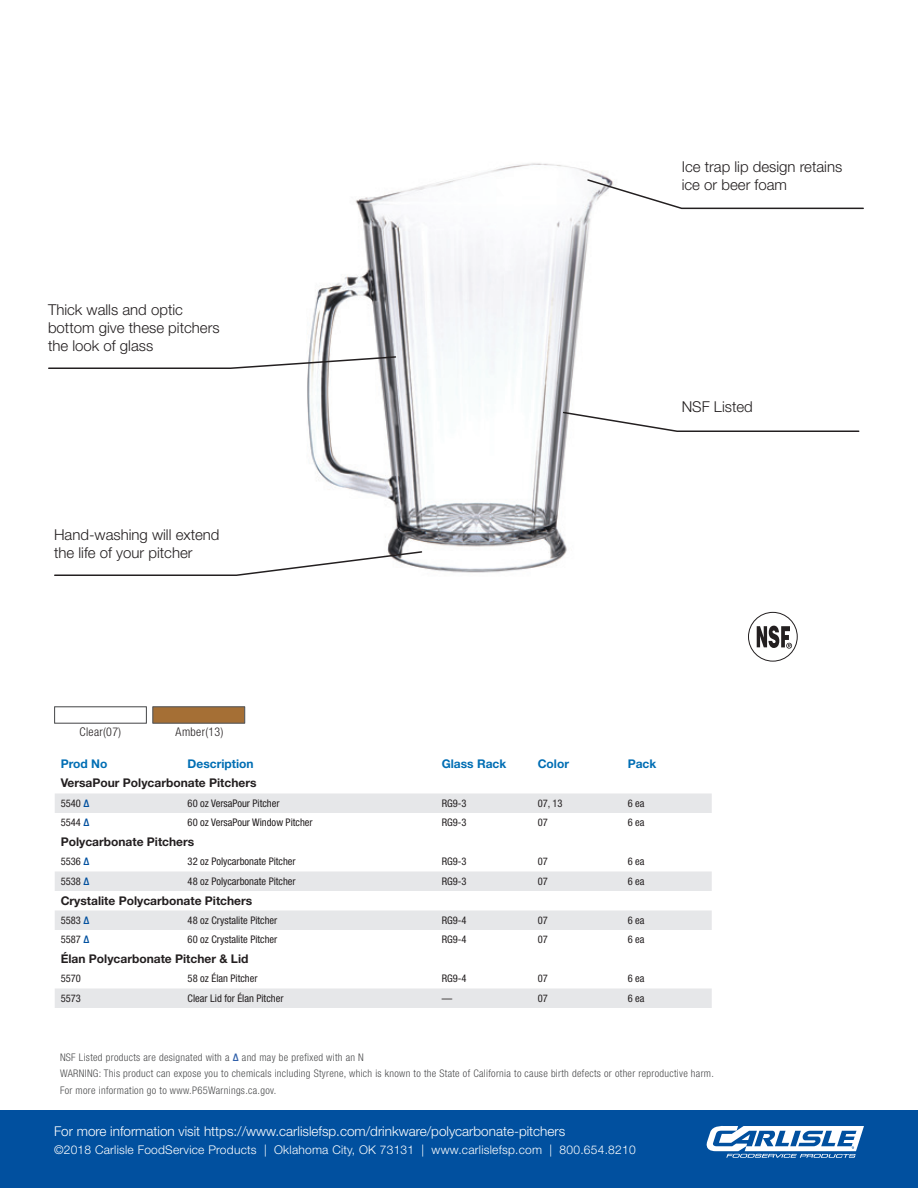
<style>
.page{position:relative;width:918px;height:1188px;background:#fff}
.page>*{position:absolute;margin:0;border:0;box-sizing:border-box;transform-origin:0 0}
.t1{font:300 15px/18px "Helvetica Neue LT Std";color:#231f20}
.t2{font:300 13.5px "Helvetica Neue LT Std";color:#fff}
.t3{font:700 12px "Helvetica Neue LT Std";color:#231f20}
.t4{font:300 12px "Helvetica Neue LT Std";letter-spacing:.02em;color:#fff}
.t5{font:700 12px "Helvetica Neue LT Std";color:#006eb4}
.t6{font:300 condensed 12px "Helvetica Neue LT Std";letter-spacing:.03em;color:#231f20}
.t7{font:condensed 10.5px "Helvetica Neue LT Std";color:#231f20}
.t8{font:300 condensed 10.5px/16.5px "Helvetica Neue LT Std";letter-spacing:.03em;color:#4b4c4d}
.s1{font-weight:700;color:#01509f}
.s2{font-weight:700;color:#3161aa}
</style>
<div class="page">
<div style="left:0;top:1110px;width:918px;height:78px;background:#01509f"></div>
<img style="left:307px;top:163px;width:301px;height:410px">
<svg style="left:706px;top:1126px;width:158px;height:32px"></svg>
<svg style="left:54px;top:550px;width:369px;height:26px"></svg>
<svg style="left:48px;top:355px;width:349px;height:15px"></svg>
<svg style="left:586px;top:178px;width:278px;height:32px"></svg>
<svg style="left:562px;top:411px;width:298px;height:22px"></svg>
<svg style="left:55px;top:794px;width:657px;height:214px"></svg>
<div style="left:748px;top:612px;width:50px;height:50px;border:1px solid #231f20;border-radius:50%"></div>
<svg style="left:757px;top:626px;width:35px;height:23px"></svg>
<div style="left:152px;top:706px;width:93px;height:18px;background:#a56f35;border:1px solid #57585a"></div>
<div style="left:54px;top:706px;width:93px;height:18px;background:#fff;border:1px solid #57585a"></div>
<h1 class="t1" style="left:48px;top:301px;width:173px">Thick walls and optic bottom give these pitchers the look of glass</h1>
<h1 class="t1" style="left:54px;top:525px;width:167px">Hand-washing will extend the life of your pitcher</h1>
<h1 class="t1" style="left:682px;top:157px;width:162px">Ice trap lip design retains ice or beer foam</h1>
<h1 class="t1" style="left:682px;top:398px;width:73px">NSF Listed</h1>
<p class="t6" style="left:79px;top:725px;width:43px">Clear(07)</p>
<p class="t6" style="left:176px;top:725px;width:49px">Amber(13)</p>
<p class="t5" style="left:61px;top:756px;width:48px">Prod No</p>
<p class="t5" style="left:188px;top:756px;width:67px">Description</p>
<p class="t5" style="left:442px;top:756px;width:66px">Glass Rack</p>
<p class="t5" style="left:538px;top:756px;width:33px">Color</p>
<p class="t5" style="left:628px;top:756px;width:30px">Pack</p>
<p class="t3" style="left:61px;top:775px;width:197px">VersaPour Polycarbonate Pitchers</p>
<p class="t7" style="left:61px;top:797px;width:30px">5540 <span class="s1">∆</span></p>
<p class="t7" style="left:188px;top:797px;width:93px">60 oz VersaPour Pitcher</p>
<p class="t7" style="left:442px;top:797px;width:26px">RG9-3</p>
<p class="t7" style="left:538px;top:797px;width:26px">07, 13</p>
<p class="t7" style="left:628px;top:797px;width:18px">6 ea</p>
<p class="t7" style="left:61px;top:817px;width:30px">5544 <span class="s1">∆</span></p>
<p class="t7" style="left:188px;top:817px;width:127px">60 oz VersaPour Window Pitcher</p>
<p class="t7" style="left:442px;top:817px;width:26px">RG9-3</p>
<p class="t7" style="left:538px;top:817px;width:12px">07</p>
<p class="t7" style="left:628px;top:817px;width:18px">6 ea</p>
<p class="t3" style="left:61px;top:834px;width:135px">Polycarbonate Pitchers</p>
<p class="t7" style="left:61px;top:856px;width:30px">5536 <span class="s1">∆</span></p>
<p class="t7" style="left:188px;top:856px;width:110px">32 oz Polycarbonate Pitcher</p>
<p class="t7" style="left:442px;top:856px;width:26px">RG9-3</p>
<p class="t7" style="left:538px;top:856px;width:12px">07</p>
<p class="t7" style="left:628px;top:856px;width:18px">6 ea</p>
<p class="t7" style="left:61px;top:875px;width:30px">5538 <span class="s1">∆</span></p>
<p class="t7" style="left:188px;top:875px;width:110px">48 oz Polycarbonate Pitcher</p>
<p class="t7" style="left:442px;top:875px;width:26px">RG9-3</p>
<p class="t7" style="left:538px;top:875px;width:12px">07</p>
<p class="t7" style="left:628px;top:875px;width:18px">6 ea</p>
<p class="t3" style="left:61px;top:893px;width:193px">Crystalite Polycarbonate Pitchers</p>
<p class="t7" style="left:61px;top:914px;width:30px">5583 <span class="s1">∆</span></p>
<p class="t7" style="left:188px;top:914px;width:91px">48 oz Crystalite Pitcher</p>
<p class="t7" style="left:442px;top:914px;width:26px">RG9-4</p>
<p class="t7" style="left:538px;top:914px;width:12px">07</p>
<p class="t7" style="left:628px;top:914px;width:18px">6 ea</p>
<p class="t7" style="left:61px;top:934px;width:30px">5587 <span class="s1">∆</span></p>
<p class="t7" style="left:188px;top:934px;width:91px">60 oz Crystalite Pitcher</p>
<p class="t7" style="left:442px;top:934px;width:26px">RG9-4</p>
<p class="t7" style="left:538px;top:934px;width:12px">07</p>
<p class="t7" style="left:628px;top:934px;width:18px">6 ea</p>
<p class="t3" style="left:61px;top:951px;width:189px">Élan Polycarbonate Pitcher &amp; Lid</p>
<p class="t7" style="left:61px;top:973px;width:22px">5570</p>
<p class="t7" style="left:188px;top:973px;width:71px">58 oz Élan Pitcher</p>
<p class="t7" style="left:442px;top:973px;width:26px">RG9-4</p>
<p class="t7" style="left:538px;top:973px;width:12px">07</p>
<p class="t7" style="left:628px;top:973px;width:18px">6 ea</p>
<p class="t7" style="left:61px;top:992px;width:22px">5573</p>
<p class="t7" style="left:188px;top:992px;width:97px">Clear Lid for Élan Pitcher</p>
<p class="t7" style="left:442px;top:992px;width:12px">—</p>
<p class="t7" style="left:538px;top:992px;width:12px">07</p>
<p class="t7" style="left:628px;top:992px;width:18px">6 ea</p>
<p class="t8" style="left:60px;top:1049px;width:656px">NSF Listed products are designated with a <span class="s2">∆</span> and may be prefixed with an N<br>WARNING: This product can expose you to chemicals including Styrene, which is known to the State of California to cause birth defects or other reproductive harm.<br>For more information go to www.P65Warnings.ca.gov.</p>
<p class="t2" style="left:54px;top:1123px;width:513px">For more information visit https://www.carlislefsp.com/drinkware/polycarbonate-pitchers</p>
<p class="t4" style="left:54px;top:1142px;width:583px">©2018 Carlisle FoodService Products | Oklahoma City, OK 73131 | www.carlislefsp.com | 800.654.8210</p>
</div>
